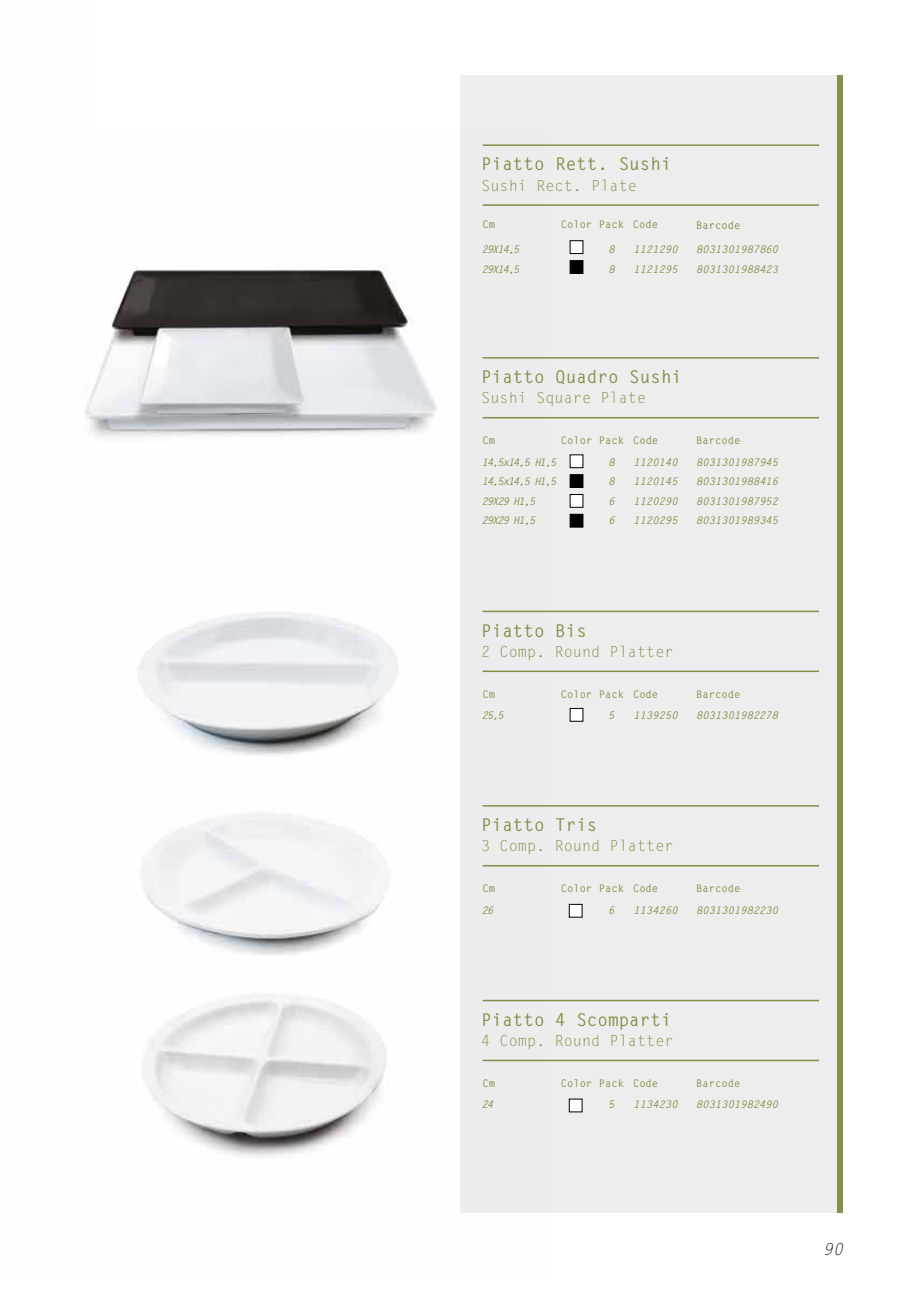
<style>
.page{position:relative;width:919px;height:1289px;background:#fff}
.page>*{position:absolute;margin:0;border:0;box-sizing:border-box;transform-origin:0 0}
.t1{font:700 17.55px "Letter Gothic Std";color:#878d4a}
.t2{font:italic 16.5px "Letter Gothic Std";color:#1d1d1b}
.t3{font:15.3px "Letter Gothic Std";color:#878d4a}
.t4{font:italic 700 10.5px/19.5px "Letter Gothic Std";color:#878d4a}
.t5{font:700 10.5px "Letter Gothic Std";color:#878d4a}
.t6{font:italic 700 10.5px/19.5px "Letter Gothic Std";letter-spacing:-.1em;color:#878d4a}
</style>
<div class="page">
<div style="left:460px;top:76px;width:376px;height:1136px;background:#ededed"></div>
<div style="left:836px;top:76px;width:6px;height:1136px;background:#878d4a"></div>
<div style="left:569px;top:240px;width:14px;height:14px;background:#fff;border:1px solid #000"></div>
<div style="left:569px;top:260px;width:14px;height:14px;background:#000;border:1px solid #000"></div>
<hr style="left:482px;top:204px;width:337px;height:2px;background:#878d4a">
<hr style="left:482px;top:144px;width:337px;height:2px;background:#878d4a">
<div style="left:569px;top:454px;width:14px;height:14px;background:#fff;border:1px solid #000"></div>
<div style="left:569px;top:474px;width:14px;height:14px;background:#000;border:1px solid #000"></div>
<div style="left:569px;top:494px;width:14px;height:13px;background:#fff;border:1px solid #000"></div>
<div style="left:569px;top:514px;width:14px;height:13px;background:#000;border:1px solid #000"></div>
<hr style="left:482px;top:417px;width:337px;height:1px;background:#878d4a">
<hr style="left:482px;top:357px;width:337px;height:1px;background:#878d4a">
<div style="left:569px;top:904px;width:13px;height:13px;background:#fff;border:1px solid #000"></div>
<hr style="left:482px;top:865px;width:337px;height:1px;background:#878d4a">
<hr style="left:482px;top:805px;width:337px;height:1px;background:#878d4a">
<div style="left:569px;top:1098px;width:13px;height:14px;background:#fff;border:1px solid #000"></div>
<hr style="left:482px;top:1059px;width:337px;height:2px;background:#878d4a">
<hr style="left:482px;top:999px;width:337px;height:2px;background:#878d4a">
<div style="left:569px;top:708px;width:14px;height:13px;background:#fff;border:1px solid #000"></div>
<hr style="left:482px;top:670px;width:337px;height:2px;background:#878d4a">
<hr style="left:482px;top:610px;width:337px;height:2px;background:#878d4a">
<img style="left:85px;top:144px;width:461px;height:1069px">
<h1 class="t1" style="left:481px;top:153px;width:192px">Piatto Rett. Sushi</h1>
<h3 class="t3" style="left:481px;top:176px;width:157px">Sushi Rect. Plate</h3>
<p class="t5" style="left:482px;top:218px;width:14px">Cm</p>
<p class="t5" style="left:560px;top:218px;width:99px">Color Pack Code</p>
<p class="t5" style="left:696px;top:218px;width:46px">Barcode</p>
<p class="t6" style="left:481px;top:240px;width:39px">29X14,5<br>29X14,5</p>
<p class="t4" style="left:608px;top:240px;width:8px">8<br>8</p>
<p class="t4" style="left:633px;top:240px;width:46px">1121290<br>1121295</p>
<p class="t4" style="left:696px;top:240px;width:83px">8031301987860<br>8031301988423</p>
<h1 class="t1" style="left:481px;top:366px;width:202px">Piatto Quadro Sushi</h1>
<h3 class="t3" style="left:481px;top:389px;width:166px">Sushi Square Plate</h3>
<p class="t5" style="left:482px;top:434px;width:14px">Cm</p>
<p class="t5" style="left:560px;top:434px;width:99px">Color Pack Code</p>
<p class="t5" style="left:696px;top:434px;width:46px">Barcode</p>
<p class="t6" style="left:482px;top:452px;width:76px">14,5x14,5 H1,5<br>14,5x14,5 H1,5<br>29X29 H1,5<br>29X29 H1,5</p>
<p class="t4" style="left:608px;top:452px;width:8px;text-align:justify">8<br>8<br>6<br>6</p>
<p class="t4" style="left:633px;top:452px;width:46px;text-align:justify">1120140<br>1120145<br>1120290<br>1120295</p>
<p class="t4" style="left:696px;top:452px;width:83px;text-align:justify">8031301987945<br>8031301988416<br>8031301987952<br>8031301989345</p>
<h1 class="t1" style="left:481px;top:619px;width:107px">Piatto Bis</h1>
<h3 class="t3" style="left:481px;top:642px;width:194px">2 Comp. Round Platter</h3>
<p class="t5" style="left:482px;top:687px;width:14px">Cm</p>
<p class="t5" style="left:560px;top:687px;width:99px">Color Pack Code</p>
<p class="t5" style="left:696px;top:687px;width:46px">Barcode</p>
<p class="t4" style="left:481px;top:706px;width:24px">25,5</p>
<p class="t4" style="left:608px;top:706px;width:8px">5</p>
<p class="t4" style="left:633px;top:706px;width:46px">1139250</p>
<p class="t4" style="left:696px;top:706px;width:83px">8031301982278</p>
<h1 class="t1" style="left:481px;top:813px;width:118px">Piatto Tris</h1>
<h3 class="t3" style="left:481px;top:837px;width:194px">3 Comp. Round Platter</h3>
<p class="t5" style="left:482px;top:881px;width:14px">Cm</p>
<p class="t5" style="left:560px;top:881px;width:99px">Color Pack Code</p>
<p class="t5" style="left:696px;top:882px;width:46px">Barcode</p>
<p class="t4" style="left:481px;top:900px;width:13px">26</p>
<p class="t4" style="left:608px;top:900px;width:8px">6</p>
<p class="t4" style="left:633px;top:900px;width:46px">1134260</p>
<p class="t4" style="left:696px;top:900px;width:83px">8031301982230</p>
<h1 class="t1" style="left:481px;top:1008px;width:192px">Piatto 4 Scomparti</h1>
<h3 class="t3" style="left:481px;top:1031px;width:194px">4 Comp. Round Platter</h3>
<p class="t5" style="left:482px;top:1076px;width:14px">Cm</p>
<p class="t5" style="left:560px;top:1076px;width:99px">Color Pack Code</p>
<p class="t5" style="left:696px;top:1076px;width:46px">Barcode</p>
<p class="t4" style="left:481px;top:1094px;width:13px">24</p>
<p class="t4" style="left:608px;top:1094px;width:8px">5</p>
<p class="t4" style="left:633px;top:1094px;width:46px">1134230</p>
<p class="t4" style="left:696px;top:1094px;width:83px">8031301982490</p>
<h2 class="t2" style="left:823px;top:1239px;width:21px">90</h2>
</div>
